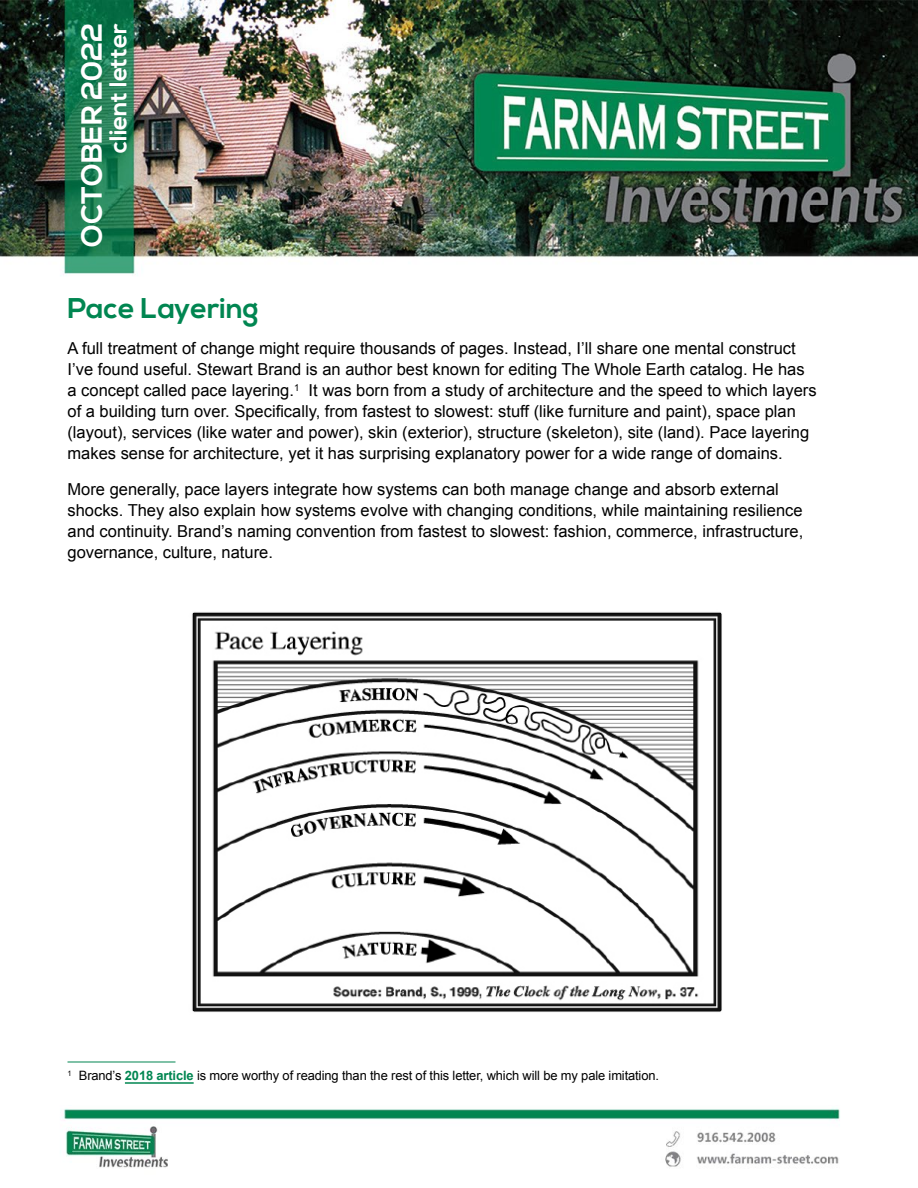
<style>
.page{position:relative;width:918px;height:1188px;background:#fff}
.page>*{position:absolute;margin:0;border:0;box-sizing:border-box;transform-origin:0 0}
.t1{font:700 29.1px "Nexa";color:#fff}
.t2{font:700 28.5px "Nexa";color:#008651}
.t3{font:700 24.45px "Nexa";color:#fff}
.t4{font:16.5px/21px "Arial";color:#000}
.t5{font:12.9px "Arial";letter-spacing:-.01em;color:#000}
.s1{font-weight:700;color:#008651}
</style>
<div class="page">
<img style="left:0;top:0;width:918px;height:276px">
<img style="left:62px;top:1108px;width:778px;height:60px">
<hr style="left:68px;top:1062px;width:108px;height:1px;background:#008651">
<hr style="left:125px;top:1082px;width:69px;height:2px;background:#008651">
<img style="left:192px;top:612px;width:530px;height:400px">
<h1 class="t1" style="left:75px;top:247px;width:225px;rotate:-90deg">OCTOBER 2022</h1>
<h3 class="t3" style="left:104px;top:153px;width:131px;rotate:-90deg">client letter</h3>
<h2 class="t2" style="left:68px;top:292px;width:193px">Pace Layering</h2>
<p class="t4" style="left:68px;top:338px;width:751px">A full treatment of change might require thousands of pages. Instead, I’ll share one mental construct I’ve found useful. Stewart Brand is an author best known for editing The Whole Earth catalog. He has a concept called pace layering.<sup>1</sup> It was born from a study of architecture and the speed to which layers of a building turn over. Specifically, from fastest to slowest: stuff (like furniture and paint), space plan (layout), services (like water and power), skin (exterior), structure (skeleton), site (land). Pace layering makes sense for architecture, yet it has surprising explanatory power for a wide range of domains.</p>
<p class="t4" style="left:68px;top:479px;width:737px">More generally, pace layers integrate how systems can both manage change and absorb external shocks. They also explain how systems evolve with changing conditions, while maintaining resilience and continuity. Brand’s naming convention from fastest to slowest: fashion, commerce, infrastructure, governance, culture, nature.</p>
<p class="t5" style="left:68px;top:1067px;width:593px"><sup>1</sup> Brand’s <span class="s1">2018 article</span> is more worthy of reading than the rest of this letter, which will be my pale imitation.</p>
</div>
